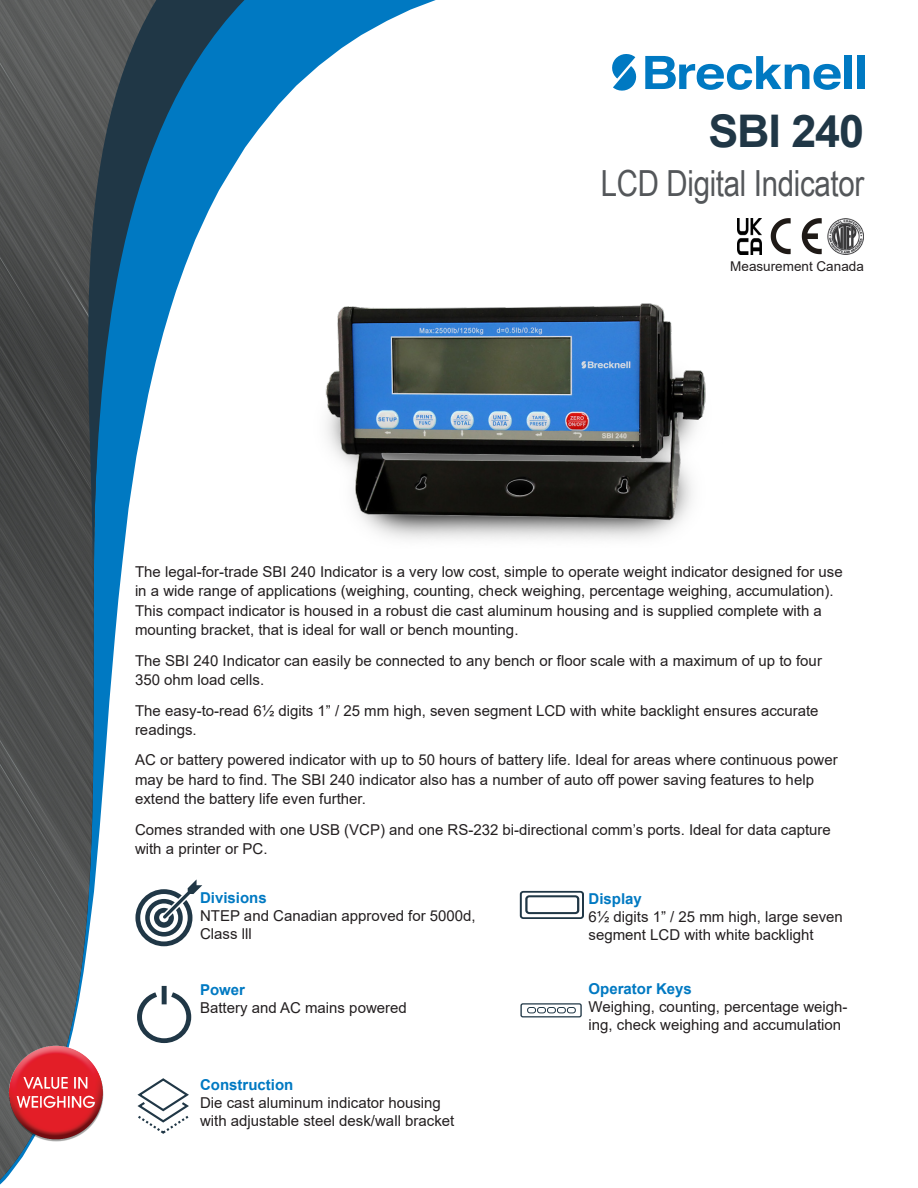
<style>
.page{position:relative;width:918px;height:1188px;background:#fff}
.page>*{position:absolute;margin:0;border:0;box-sizing:border-box;transform-origin:0 0}
.t1{font:700 45px "Arial";letter-spacing:-.025em;color:#203746}
.t2{font:36px "Arial Narrow";letter-spacing:-.01em;color:#54575a}
.t3{font:15px/19.5px "Arial";color:#231f20}
.t4{font:700 15px "Arial";color:#0079c2}
.t5{font:13.5px "Arial";color:#231f20}
</style>
<div class="page">
<svg style="left:257px;top:0;width:179px;height:132px"></svg>
<img style="left:0;top:0;width:203px;height:1180px">
<svg style="left:59px;top:0;width:198px;height:583px"></svg>
<img style="left:0;top:1015px;width:123px;height:155px">
<img style="left:325px;top:254px;width:497px;height:286px">
<svg style="left:612px;top:54px;width:25px;height:37px"></svg>
<svg style="left:645px;top:56px;width:196px;height:34px"></svg>
<div style="left:845px;top:56px;width:7px;height:33px;background:#0079c2"></div>
<div style="left:858px;top:56px;width:7px;height:33px;background:#0079c2"></div>
<svg style="left:771px;top:218px;width:20px;height:36px"></svg>
<svg style="left:802px;top:218px;width:20px;height:36px"></svg>
<img style="left:828px;top:218px;width:36px;height:36px">
<img style="left:738px;top:218px;width:23px;height:36px">
<svg style="left:135px;top:879px;width:67px;height:67px"></svg>
<svg style="left:135px;top:989px;width:59px;height:56px"></svg>
<div style="left:162px;top:986px;width:5px;height:18px;background:#203746"></div>
<div style="left:520px;top:891px;width:64px;height:28px;border:2px solid #203746;border-radius:3px"></div>
<div style="left:525px;top:895px;width:54px;height:19px;border:2px solid #203746;border-radius:3px"></div>
<div style="left:520px;top:1003px;width:62px;height:14px;border:1px solid #203746;border-radius:2px"></div>
<div style="left:527px;top:1007px;width:9px;height:6px;border:1px solid #203746;border-radius:2px"></div>
<div style="left:537px;top:1007px;width:9px;height:6px;border:1px solid #203746;border-radius:2px"></div>
<div style="left:547px;top:1007px;width:9px;height:6px;border:1px solid #203746;border-radius:2px"></div>
<div style="left:557px;top:1007px;width:9px;height:6px;border:1px solid #203746;border-radius:2px"></div>
<div style="left:567px;top:1007px;width:9px;height:6px;border:1px solid #203746;border-radius:2px"></div>
<svg style="left:136px;top:1077px;width:55px;height:58px"></svg>
<h1 class="t1" style="left:708px;top:99px;width:157px">SBI 240</h1>
<h2 class="t2" style="left:601px;top:157px;width:265px">LCD Digital Indicator</h2>
<p class="t5" style="left:730px;top:257px;width:135px">Measurement Canada</p>
<p class="t3" style="left:135px;top:562px;width:709px">The legal-for-trade SBI 240 Indicator is a very low cost, simple to operate weight indicator designed for use in a wide range of applications (weighing, counting, check weighing, percentage weighing, accumulation).<br>This compact indicator is housed in a robust die cast aluminum housing and is supplied complete with a mounting bracket, that is ideal for wall or bench mounting.</p>
<p class="t3" style="left:135px;top:651px;width:688px">The SBI 240 Indicator can easily be connected to any bench or floor scale with a maximum of up to four<br>350 ohm load cells.</p>
<p class="t3" style="left:135px;top:700px;width:685px">The easy-to-read 6½ digits 1” / 25 mm high, seven segment LCD with white backlight ensures accurate readings.</p>
<p class="t3" style="left:135px;top:750px;width:704px">AC or battery powered indicator with up to 50 hours of battery life. Ideal for areas where continuous power may be hard to find. The SBI 240 indicator also has a number of auto off power saving features to help extend the battery life even further.</p>
<p class="t3" style="left:135px;top:820px;width:697px">Comes stranded with one USB (VCP) and one RS-232 bi-directional comm’s ports. Ideal for data capture with a printer or PC.</p>
<p class="t4" style="left:200px;top:888px;width:68px">Divisions</p>
<p class="t3" style="left:200px;top:907px;width:277px;line-height:18px">NTEP and Canadian approved for 5000d,<br>Class lll</p>
<p class="t4" style="left:589px;top:888px;width:55px">Display</p>
<p class="t3" style="left:589px;top:908px;width:256px;line-height:18px">6½ digits 1” / 25 mm high, large seven segment LCD with white backlight</p>
<p class="t4" style="left:200px;top:979px;width:47px">Power</p>
<p class="t3" style="left:200px;top:998px;width:208px">Battery and AC mains powered</p>
<p class="t4" style="left:200px;top:1074px;width:95px">Construction</p>
<p class="t3" style="left:200px;top:1093px;width:256px;line-height:18px">Die cast aluminum indicator housing with adjustable steel desk/wall bracket</p>
<p class="t4" style="left:589px;top:978px;width:105px">Operator Keys</p>
<p class="t3" style="left:589px;top:998px;width:261px;line-height:18px">Weighing, counting, percentage weigh&shy;ing, check weighing and accumulation</p>
</div>
